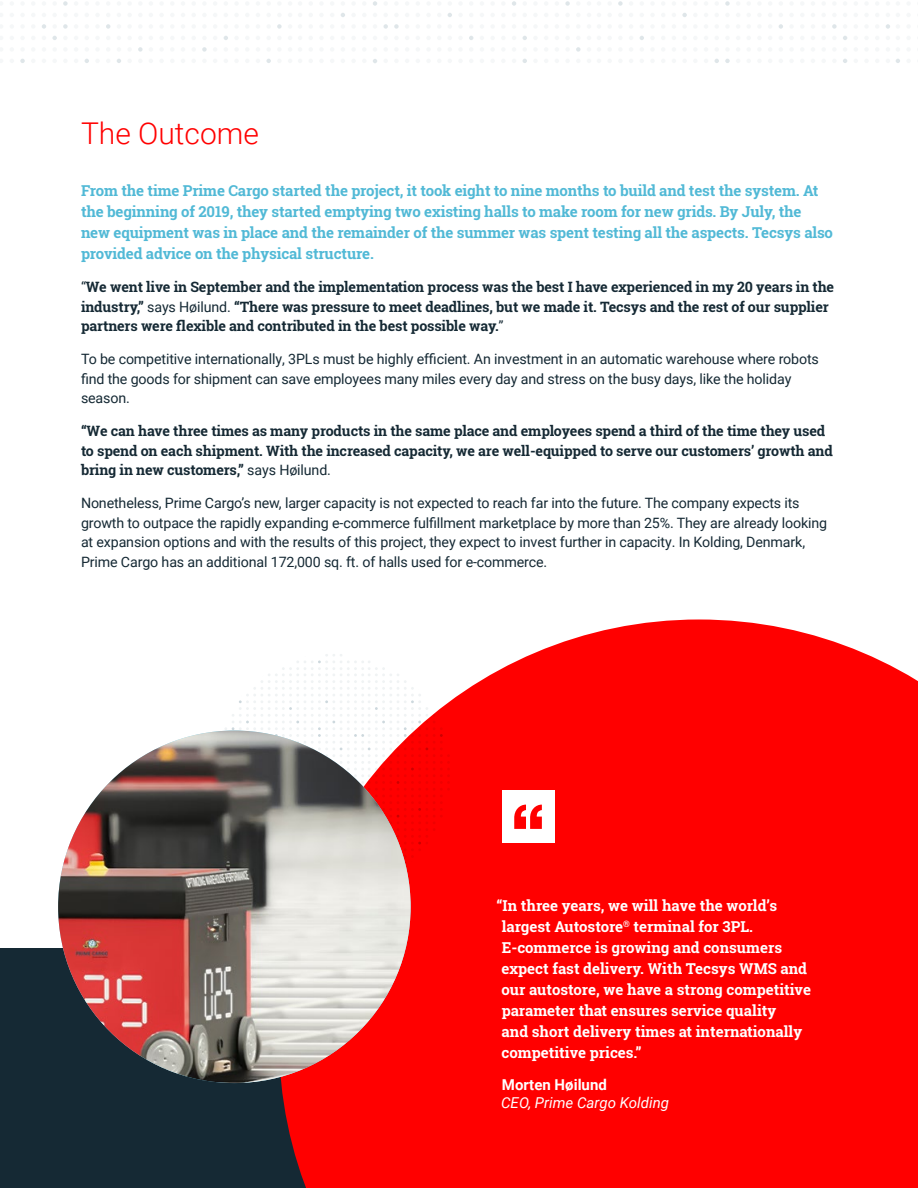
<style>
.page{position:relative;width:918px;height:1188px;background:#fff}
.page>*{position:absolute;margin:0;border:0;box-sizing:border-box;transform-origin:0 0}
.t1{font:300 30px "Roboto";color:#f00}
.t2{font:700 15px/21px "Roboto Slab";letter-spacing:-.01em;color:#51b9d6}
.t3{font:700 15px/21px "Roboto Slab";color:#fff}
.t4{font:italic 15px "Roboto";color:#fff}
.t5{font:700 15px "Roboto";color:#fff}
.t6{font:14.25px/19.5px "Roboto";letter-spacing:-.01em;color:#152934}
.t7{font:700 14.25px/19.5px "Roboto Slab";letter-spacing:-.01em;color:#152934}
.s1{font-family:"Roboto";font-weight:400}
</style>
<div class="page">
<svg style="left:138px;top:47px;width:5px;height:5px"></svg>
<svg style="left:106px;top:24px;width:4px;height:5px"></svg>
<svg style="left:63px;top:24px;width:5px;height:5px"></svg>
<svg style="left:63px;top:1px;width:5px;height:5px"></svg>
<svg style="left:117px;top:59px;width:4px;height:4px"></svg>
<svg style="left:85px;top:59px;width:4px;height:4px"></svg>
<svg style="left:52px;top:36px;width:5px;height:4px"></svg>
<svg style="left:42px;top:24px;width:4px;height:5px"></svg>
<svg style="left:20px;top:59px;width:5px;height:4px"></svg>
<svg style="left:277px;top:24px;width:5px;height:5px"></svg>
<svg style="left:266px;top:59px;width:5px;height:4px"></svg>
<svg style="left:224px;top:36px;width:4px;height:4px"></svg>
<svg style="left:202px;top:47px;width:5px;height:5px"></svg>
<svg style="left:394px;top:24px;width:5px;height:5px"></svg>
<svg style="left:373px;top:59px;width:4px;height:4px"></svg>
<svg style="left:373px;top:1px;width:4px;height:5px"></svg>
<svg style="left:383px;top:24px;width:5px;height:5px"></svg>
<svg style="left:341px;top:13px;width:4px;height:4px"></svg>
<svg style="left:576px;top:47px;width:5px;height:5px"></svg>
<svg style="left:565px;top:1px;width:5px;height:5px"></svg>
<svg style="left:512px;top:1px;width:4px;height:5px"></svg>
<svg style="left:469px;top:36px;width:4px;height:4px"></svg>
<svg style="left:448px;top:13px;width:4px;height:4px"></svg>
<svg style="left:523px;top:59px;width:4px;height:4px"></svg>
<svg style="left:523px;top:36px;width:4px;height:4px"></svg>
<svg style="left:725px;top:1px;width:5px;height:5px"></svg>
<svg style="left:640px;top:36px;width:4px;height:4px"></svg>
<svg style="left:725px;top:59px;width:5px;height:4px"></svg>
<svg style="left:715px;top:59px;width:4px;height:4px"></svg>
<svg style="left:682px;top:13px;width:5px;height:4px"></svg>
<svg style="left:618px;top:1px;width:5px;height:5px"></svg>
<svg style="left:886px;top:24px;width:4px;height:5px"></svg>
<svg style="left:843px;top:59px;width:4px;height:4px"></svg>
<svg style="left:843px;top:36px;width:4px;height:4px"></svg>
<svg style="left:832px;top:24px;width:5px;height:5px"></svg>
<svg style="left:779px;top:24px;width:4px;height:5px"></svg>
<svg style="left:896px;top:59px;width:4px;height:4px"></svg>
<div style="left:0;top:948px;width:306px;height:240px;background:#152934"></div>
<div style="left:279px;top:619px;width:639px;height:569px;background:#f00"></div>
<div style="left:502px;top:791px;width:52px;height:52px;background:#fff"></div>
<svg style="left:514px;top:804px;width:28px;height:25px"></svg>
<svg style="left:433px;top:654px;width:17px;height:237px"></svg>
<svg style="left:325px;top:654px;width:103px;height:237px"></svg>
<svg style="left:217px;top:654px;width:104px;height:99px"></svg>
<img style="left:58px;top:731px;width:353px;height:352px;border-radius:176px">
<h1 class="t1" style="left:81px;top:113px;width:179px">The Outcome</h1>
<p class="t2" style="left:81px;top:180px;width:754px">From the time Prime Cargo started the project, it took eight to nine months to build and test the system. At the beginning of 2019, they started emptying two existing halls to make room for new grids. By July, the new equipment was in place and the remainder of the summer was spent testing all the aspects. Tecsys also provided advice on the physical structure.</p>
<p class="t7" style="left:81px;top:277px;width:755px"><span class="s1">“</span>We went live in September and the implementation process was the best I have experienced in my 20 years in the industry,” <span class="s1">says Høilund.</span> “There was pressure to meet deadlines, but we made it. Tecsys and the rest of our supplier partners were flexible and contributed in the best possible way.<span class="s1">”</span></p>
<p class="t6" style="left:81px;top:349px;width:739px">To be competitive internationally, 3PLs must be highly efficient. An investment in an automatic warehouse where robots find the goods for shipment can save employees many miles every day and stress on the busy days, like the holiday season.</p>
<p class="t7" style="left:81px;top:421px;width:753px">“We can have three times as many products in the same place and employees spend a third of the time they used to spend on each shipment. With the increased capacity, we are well-equipped to serve our customers’ growth and bring in new customers,” <span class="s1">says Høilund.</span></p>
<p class="t6" style="left:81px;top:493px;width:748px">Nonetheless, Prime Cargo’s new, larger capacity is not expected to reach far into the future. The company expects its growth to outpace the rapidly expanding e-commerce fulfillment marketplace by more than 25%. They are already looking at expansion options and with the results of this project, they expect to invest further in capacity. In Kolding, Denmark, Prime Cargo has an additional 172,000 sq. ft. of halls used for e-commerce.</p>
<p class="t3" style="left:502px;top:895px;width:311px;text-indent:-5px">“In three years, we will have the world’s largest Autostore<sup>®</sup> terminal for 3PL.<br>E-commerce is growing and consumers expect fast delivery. With Tecsys WMS and our autostore, we have a strong competitive parameter that ensures service quality<br>and short delivery times at internationally competitive prices.”</p>
<p class="t5" style="left:502px;top:1074px;width:107px">Morten Høilund</p>
<p class="t4" style="left:501px;top:1092px;width:169px">CEO, Prime Cargo Kolding</p>
</div>
